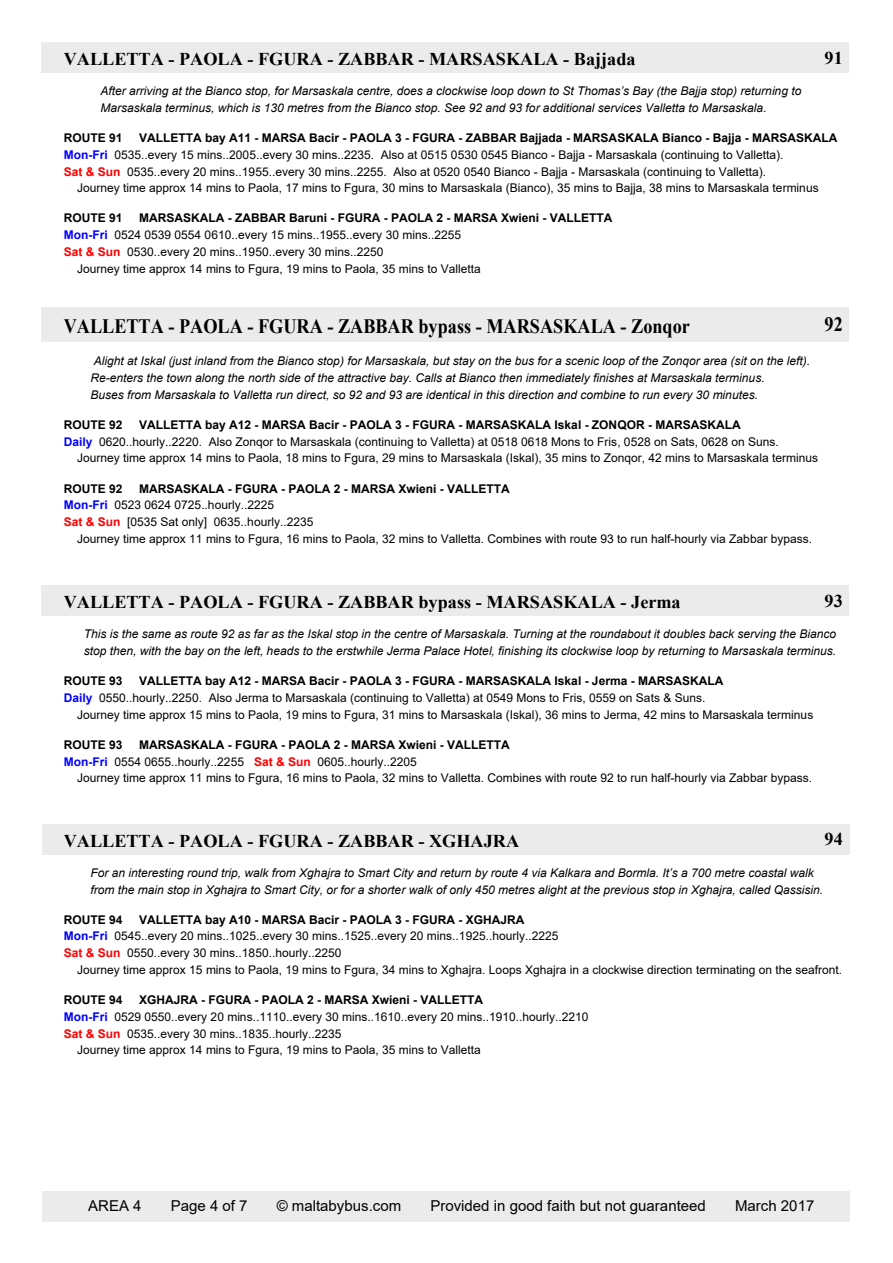
<style>
.page{position:relative;width:893px;height:1263px;background:#fff}
.page>*{position:absolute;margin:0;border:0;box-sizing:border-box;transform-origin:0 0}
.t1{font:700 20.4px "Times New Roman";color:#000;scale:.89 1}
.t2{font:700 18px "Times New Roman";color:#000}
.t3{font:15px "Arial";color:#000}
.t4{font:12px/16.8px "Arial";color:#000}
.t5{font:italic 12px/16.8px "Arial";color:#000}
.t6{font:700 12px/16.8px "Arial";color:#000}
.s1{font-weight:700;color:#00f}
.s2{font-weight:700;color:#f00}
.s3{font-weight:700}
.s4{color:#00f}
.s5{font-weight:400}
.s6{color:#f00}
</style>
<div class="page">
<div style="left:41px;top:43px;width:808px;height:30px;background:#ebebeb"></div>
<div style="left:41px;top:307px;width:808px;height:35px;background:#ebebeb"></div>
<div style="left:41px;top:586px;width:808px;height:30px;background:#ebebeb"></div>
<div style="left:43px;top:824px;width:807px;height:30px;background:#ebebeb"></div>
<div style="left:43px;top:1191px;width:807px;height:30px;background:#ebebeb"></div>
<h2 class="t2" style="left:64px;top:53px;width:573px">VALLETTA - PAOLA - FGURA - ZABBAR - MARSASKALA - Bajjada</h2>
<h2 class="t2" style="left:825px;top:51px;width:20px">91</h2>
<p class="t5" style="left:100px;top:84px;width:702px">After arriving at the Bianco stop, for Marsaskala centre, does a clockwise loop down to St Thomas’s Bay (the Bajja stop) returning to<br>Marsaskala terminus, which is 130 metres from the Bianco stop. See 92 and 93 for additional services Valletta to Marsaskala.</p>
<p class="t6" style="left:64px;top:131px;width:60px">ROUTE 91</p>
<p class="t6" style="left:139px;top:131px;width:700px">VALLETTA bay A11 - MARSA Bacir - PAOLA 3 - FGURA - ZABBAR Bajjada - MARSASKALA Bianco - Bajja - MARSASKALA</p>
<p class="t4" style="left:64px;top:147px;width:721px"><span class="s1">Mon-Fri</span> 0535..every 15 mins..2005..every 30 mins..2235. Also at 0515 0530 0545 Bianco - Bajja - Marsaskala (continuing to Valletta).</p>
<p class="t4" style="left:64px;top:164px;width:704px"><span class="s2">Sat &amp; Sun</span> 0535..every 20 mins..1955..every 30 mins..2255. Also at 0520 0540 Bianco - Bajja - Marsaskala (continuing to Valletta).</p>
<p class="t4" style="left:77px;top:181px;width:743px">Journey time approx 14 mins to Paola, 17 mins to Fgura, 30 mins to Marsaskala (Bianco), 35 mins to Bajja, 38 mins to Marsaskala terminus</p>
<p class="t6" style="left:64px;top:211px;width:60px">ROUTE 91</p>
<p class="t6" style="left:139px;top:211px;width:475px">MARSASKALA - ZABBAR Baruni - FGURA - PAOLA 2 - MARSA Xwieni - VALLETTA</p>
<p class="t4" style="left:64px;top:228px;width:399px"><span class="s1">Mon-Fri</span> 0524 0539 0554 0610..every 15 mins..1955..every 30 mins..2255</p>
<p class="t4" style="left:64px;top:244px;width:321px"><span class="s2">Sat &amp; Sun</span> 0530..every 20 mins..1950..every 30 mins..2250</p>
<p class="t4" style="left:77px;top:261px;width:405px">Journey time approx 14 mins to Fgura, 19 mins to Paola, 35 mins to Valletta</p>
<h1 class="t1" style="left:64px;top:319px;width:705px">VALLETTA - PAOLA - FGURA - ZABBAR bypass - MARSASKALA - Zonqor</h1>
<h1 class="t1" style="left:825px;top:318px;width:22px">92</h1>
<p class="t5" style="left:90px;top:354px;width:721px">Alight at Iskal (just inland from the Bianco stop) for Marsaskala, but stay on the bus for a scenic loop of the Zonqor area (sit on the left).<br>Re-enters the town along the north side of the attractive bay. Calls at Bianco then immediately finishes at Marsaskala terminus.<br>Buses from Marsaskala to Valletta run direct, so 92 and 93 are identical in this direction and combine to run every 30 minutes.</p>
<p class="t6" style="left:64px;top:417px;width:60px">ROUTE 92</p>
<p class="t6" style="left:139px;top:417px;width:603px">VALLETTA bay A12 - MARSA Bacir - PAOLA 3 - FGURA - MARSASKALA Iskal - ZONQOR - MARSASKALA</p>
<p class="t4" style="left:64px;top:434px;width:717px"><span class="s1">Daily</span> 0620..hourly..2220. Also Zonqor to Marsaskala (continuing to Valletta) at 0518 0618 Mons to Fris, 0528 on Sats, 0628 on Suns.</p>
<p class="t4" style="left:77px;top:451px;width:742px">Journey time approx 14 mins to Paola, 18 mins to Fgura, 29 mins to Marsaskala (Iskal), 35 mins to Zonqor, 42 mins to Marsaskala terminus</p>
<p class="t6" style="left:64px;top:481px;width:60px">ROUTE 92</p>
<p class="t4" style="left:64px;top:481px;width:448px;text-indent:75px"><span class="s3">MARSASKALA - FGURA - PAOLA 2 - MARSA Xwieni - VALLETTA<br></span><span class="s1">Mon-Fri</span> 0523 0624 0725..hourly..2225<br><span class="s2">Sat &amp; Sun</span> [0535 Sat only] 0635..hourly..2235</p>
<p class="t4" style="left:77px;top:531px;width:737px">Journey time approx 11 mins to Fgura, 16 mins to Paola, 32 mins to Valletta. Combines with route 93 to run half-hourly via Zabbar bypass.</p>
<h2 class="t2" style="left:64px;top:596px;width:618px">VALLETTA - PAOLA - FGURA - ZABBAR bypass - MARSASKALA - Jerma</h2>
<h2 class="t2" style="left:825px;top:595px;width:20px">93</h2>
<p class="t5" style="left:84px;top:627px;width:754px">This is the same as route 92 as far as the Iskal stop in the centre of Marsaskala. Turning at the roundabout it doubles back serving the Bianco stop then, with the bay on the left, heads to the erstwhile Jerma Palace Hotel, finishing its clockwise loop by returning to Marsaskala terminus.</p>
<p class="t6" style="left:64px;top:674px;width:60px">ROUTE 93</p>
<p class="t4" style="left:64px;top:674px;width:661px;text-indent:75px"><span class="s3">VALLETTA bay A12 - MARSA Bacir - PAOLA 3 - FGURA - MARSASKALA Iskal - Jerma - MARSASKALA<br></span><span class="s1">Daily</span> 0550..hourly..2250. Also Jerma to Marsaskala (continuing to Valletta) at 0549 Mons to Fris, 0559 on Sats &amp; Suns.</p>
<p class="t4" style="left:77px;top:707px;width:738px">Journey time approx 15 mins to Paola, 19 mins to Fgura, 31 mins to Marsaskala (Iskal), 36 mins to Jerma, 42 mins to Marsaskala terminus</p>
<p class="t6" style="left:64px;top:737px;width:60px">ROUTE 93</p>
<p class="t6" style="left:64px;top:737px;width:448px;text-indent:75px">MARSASKALA - FGURA - PAOLA 2 - MARSA Xwieni - VALLETTA<br><span class="s4">Mon-Fri</span> <span class="s5">0554 0655..hourly..2255</span> <span class="s6">Sat &amp; Sun</span> <span class="s5">0605..hourly..2205</span></p>
<p class="t4" style="left:77px;top:771px;width:737px">Journey time approx 11 mins to Fgura, 16 mins to Paola, 32 mins to Valletta. Combines with route 92 to run half-hourly via Zabbar bypass.</p>
<h2 class="t2" style="left:64px;top:834px;width:457px">VALLETTA - PAOLA - FGURA - ZABBAR - XGHAJRA</h2>
<h2 class="t2" style="left:825px;top:833px;width:20px">94</h2>
<p class="t5" style="left:90px;top:865px;width:734px">For an interesting round trip, walk from Xghajra to Smart City and return by route 4 via Kalkara and Bormla. It’s a 700 metre coastal walk from the main stop in Xghajra to Smart City, or for a shorter walk of only 450 metres alight at the previous stop in Xghajra, called Qassisin.</p>
<p class="t6" style="left:64px;top:912px;width:60px">ROUTE 94</p>
<p class="t4" style="left:64px;top:912px;width:496px;text-indent:75px"><span class="s3">VALLETTA bay A10 - MARSA Bacir - PAOLA 3 - FGURA - XGHAJRA<br></span><span class="s1">Mon-Fri</span> 0545..every 20 mins..1025..every 30 mins..1525..every 20 mins..1925..hourly..2225<br><span class="s2">Sat &amp; Sun</span> 0550..every 30 mins..1850..hourly..2250</p>
<p class="t4" style="left:77px;top:962px;width:767px">Journey time approx 15 mins to Paola, 19 mins to Fgura, 34 mins to Xghajra. Loops Xghajra in a clockwise direction terminating on the seafront.</p>
<p class="t6" style="left:64px;top:992px;width:60px">ROUTE 94</p>
<p class="t6" style="left:139px;top:992px;width:346px">XGHAJRA - FGURA - PAOLA 2 - MARSA Xwieni - VALLETTA</p>
<p class="t4" style="left:64px;top:1009px;width:526px"><span class="s1">Mon-Fri</span> 0529 0550..every 20 mins..1110..every 30 mins..1610..every 20 mins..1910..hourly..2210</p>
<p class="t4" style="left:64px;top:1026px;width:279px"><span class="s2">Sat &amp; Sun</span> 0535..every 30 mins..1835..hourly..2235</p>
<p class="t4" style="left:77px;top:1043px;width:405px">Journey time approx 14 mins to Fgura, 19 mins to Paola, 35 mins to Valletta</p>
<p class="t3" style="left:88px;top:1200px;width:55px">AREA 4</p>
<p class="t3" style="left:171px;top:1200px;width:78px">Page 4 of 7</p>
<p class="t3" style="left:277px;top:1200px;width:126px">© maltabybus.com</p>
<p class="t3" style="left:430px;top:1200px;width:277px">Provided in good faith but not guaranteed</p>
<p class="t3" style="left:735px;top:1200px;width:81px">March 2017</p>
</div>
